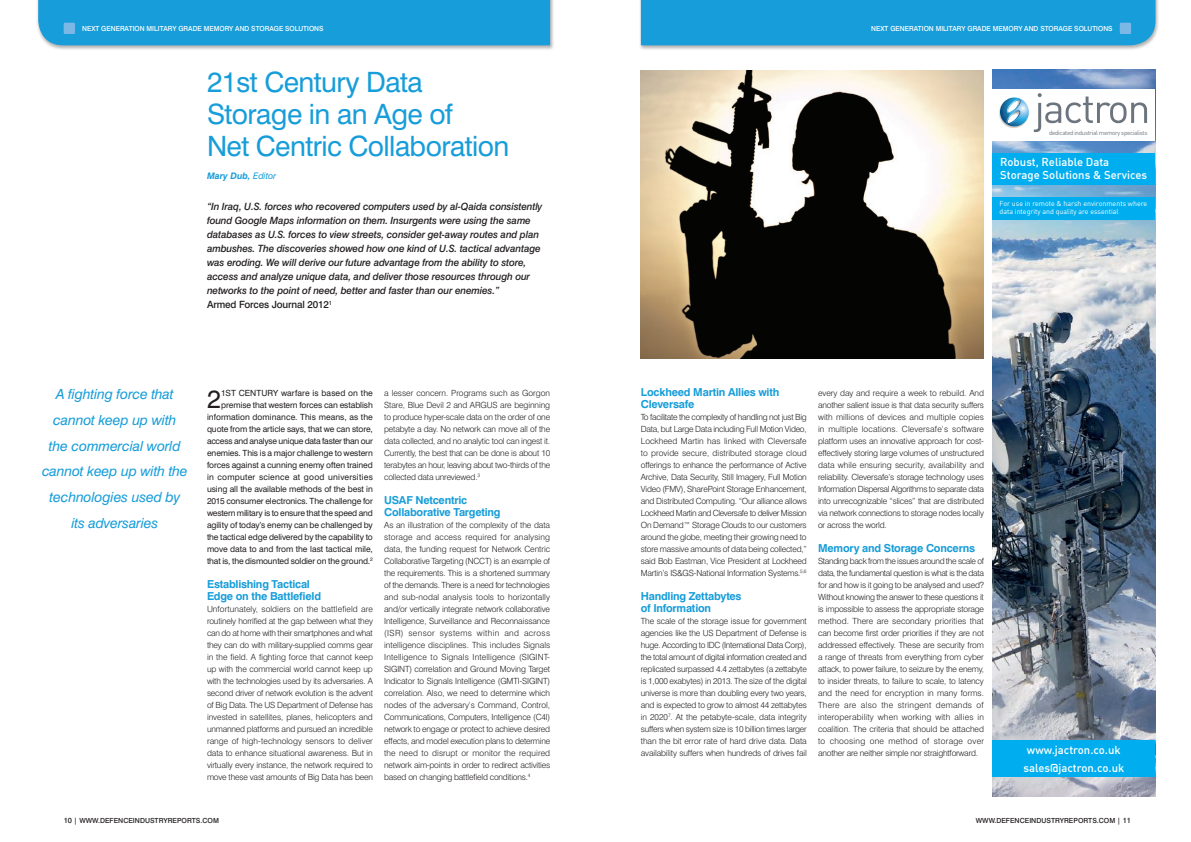
<style>
.page{position:relative;width:1191px;height:842px;background:#fff}
.page>*{position:absolute;margin:0;border:0;box-sizing:border-box;transform-origin:0 0}
.t1{font:28px/32px "Swiss 721 BT";letter-spacing:-.02em;color:#179dd9}
.t2{font:25.2px "Swiss 721 BT";color:#231f20}
.t3{font:italic 14px/25.7px "Swiss 721 BT";letter-spacing:-.01em;color:#179dd9;text-align:center}
.t4{font:11.3px/18.2px "DIN Medium Alternate";color:#fff;text-align:center}
.t5{font:700 11px/12px "Swiss 721 BT";letter-spacing:-.02em;color:#179dd9}
.t6{font:italic 500 10px/14px "Swiss 721 BT";letter-spacing:-.015em;color:#231f20}
.t7{font:italic 700 9px "Swiss 721 BT";color:#179dd9}
.t8{font:300 8.5px/12px "Swiss 721 BT";letter-spacing:-.025em;color:#231f20;text-align:justify}
.t9{font:8.5px/12px "Swiss 721 BT";letter-spacing:-.01em;color:#231f20;text-align:right}
.t10{font:7.1px/8.5px "DIN Regular Alternate";color:#fff}
.t11{font:500 7px "Swiss 721 BT";color:#fff;scale:.96 1}
.t12{font:500 7px "Swiss 721 BT";color:#231f20}
.t13{font:6.2px "DIN";letter-spacing:-.05em;color:#6c757d}
.s1{font-weight:400}
.s2{font-style:normal}
.s3{font-size:7.5px}
</style>
<div class="page">
<img style="left:992px;top:69px;width:163px;height:727px">
<div style="left:992px;top:740px;width:163px;height:37px;background:#00aeef"></div>
<div style="left:992px;top:153px;width:163px;height:32px;background:#00aeef"></div>
<div style="left:992px;top:197px;width:163px;height:23px;background:#00aeef"></div>
<div style="left:992px;top:89px;width:163px;height:52px;background:#fff"></div>
<svg style="left:999px;top:93px;width:148px;height:39px"></svg>
<div style="left:639px;top:0;width:520px;height:51px;background:#231f20;opacity:.35"></div>
<div style="left:641px;top:0;width:514px;height:45px;background:#179dd9"></div>
<div style="left:1119px;top:23px;width:12px;height:11px;background:#7bb8e5"></div>
<div style="left:36px;top:0;width:518px;height:51px;background:#231f20;opacity:.35"></div>
<div style="left:38px;top:0;width:512px;height:45px;background:#179dd9"></div>
<div style="left:64px;top:23px;width:11px;height:11px;background:#7bb8e5"></div>
<img style="left:641px;top:71px;width:343px;height:288px">
<p class="t11" style="left:82px;top:24px;width:253px">NEXT GENERATION MILITARY GRADE MEMORY AND STORAGE SOLUTIONS</p>
<p class="t11" style="left:871px;top:24px;width:253px">NEXT GENERATION MILITARY GRADE MEMORY AND STORAGE SOLUTIONS</p>
<h1 class="t1" style="left:207px;top:66px;width:304px">21st Century Data<br>Storage in an Age of<br>Net Centric Collaboration</h1>
<p class="t7" style="left:207px;top:170px;width:71px">Mary Dub, <span class="s1">Editor</span></p>
<p class="t6" style="left:207px;top:200px;width:337px">“In Iraq, U.S. forces who recovered computers used by al-Qaida consistently found Google Maps information on them. Insurgents were using the same databases as U.S. forces to view streets, consider get-away routes and plan ambushes. The discoveries showed how one kind of U.S. tactical advantage was eroding. We will derive our future advantage from the ability to store, access and analyze unique data, and deliver those resources through our networks to the point of need, better and faster than our enemies.”<br><span class="s2">Armed Forces Journal 2012</span><sup>1</sup></p>
<h3 class="t3" style="left:42px;top:381px;width:147px">A fighting force that cannot keep up with<br>the commercial world cannot keep up with the technologies used by its adversaries</h3>
<p class="t9" style="left:207px;top:387px;width:167px">1ST CENTURY warfare is based on the premise that western forces can establish information dominance. This means, as the quote from the article says, that we can store, access and analyse unique data faster than our enemies. This is a major challenge to western forces against a cunning enemy often trained in computer science at good universities using all the available methods of the best in 2015 consumer electronics. The challenge for western military is to ensure that the speed and agility of today’s enemy can be challenged by the tactical edge delivered by the capability to move data to and from the last tactical mile, that is, the dismounted soldier on the ground.<sup>2</sup></p>
<p class="t5" style="left:207px;top:578px;width:116px">Establishing Tactical<br>Edge on the Battlefield</p>
<p class="t8" style="left:207px;top:603px;width:167px">Unfortunately, soldiers on the battlefield are routinely horrified at the gap between what they can do at home with their smartphones and what they can do with military-supplied comms gear in the field. A fighting force that cannot keep up with the commercial world cannot keep up with the technologies used by its adversaries. A second driver of network evolution is the advent of Big Data. The US Department of Defense has invested in satellites, planes, helicopters and unmanned platforms and pursued an incredible range of high-technology sensors to deliver data to enhance situational awareness. But in virtually every instance, the network required to move these vast amounts of Big Data has been</p>
<h2 class="t2" style="left:207px;top:384px;width:15px">2</h2>
<p class="t8" style="left:384px;top:387px;width:167px">a lesser concern. Programs such as Gorgon Stare, Blue Devil 2 and ARGUS are beginning to produce hyper-scale data on the order of one petabyte a day. No network can move all of the data collected, and no analytic tool can ingest it.<br>Currently, the best that can be done is about 10 terabytes an hour, leaving about two-thirds of the collected data unreviewed.<sup>3</sup></p>
<p class="t5" style="left:384px;top:494px;width:118px">USAF Netcentric<br>Collaborative Targeting</p>
<p class="t8" style="left:384px;top:519px;width:167px">As an illustration of the complexity of the data storage and access required for analysing data, the funding request for Network Centric Collaborative Targeting (NCCT) is an example of the requirements. This is a shortened summary of the demands. There is a need for technologies and sub-nodal analysis tools to horizontally and/or vertically integrate network collaborative Intelligence, Surveillance and Reconnaissance (ISR) sensor systems within and across intelligence disciplines. This includes Signals Intelligence to Signals Intelligence (SIGINT-SIGINT) correlation and Ground Moving Target Indicator to Signals Intelligence (GMTI-SIGINT) correlation. Also, we need to determine which nodes of the adversary’s Command, Control, Communications, Computers, Intelligence (C4I) network to engage or protect to achieve desired effects, and model execution plans to determine the need to disrupt or monitor the required network aim-points in order to redirect activities based on changing battlefield conditions.<sup>4</sup></p>
<p class="t13" style="left:1049px;top:129px;width:100px">dedicated industrial memory specialists</p>
<h3 class="t4" style="left:1000px;top:154px;width:148px;line-height:13.6px;text-align:left">Robust, Reliable Data<br>Storage Solutions &amp; Services</h3>
<p class="t10" style="left:999px;top:199px;width:149px">For use in remote &amp; harsh environments where data integrity and quality are essential</p>
<p class="t5" style="left:641px;top:386px;width:140px">Lockheed Martin Allies with<br>Cleversafe</p>
<p class="t8" style="left:641px;top:411px;width:167px">To facilitate the complexity of handling not just Big Data, but Large Data including Full Motion Video, Lockheed Martin has linked with Cleversafe to provide secure, distributed storage cloud offerings to enhance the performance of Active Archive, Data Security, Still Imagery, Full Motion Video (FMV), SharePoint Storage Enhancement, and Distributed Computing. “Our alliance allows Lockheed Martin and Cleversafe to deliver Mission On Demand™ Storage Clouds to our customers around the globe, meeting their growing need to store massive amounts of data being collected,” said Bob Eastman, Vice President at Lockheed Martin’s IS&amp;GS-National Information Systems.<sup>5,6</sup></p>
<p class="t5" style="left:641px;top:590px;width:102px">Handling Zettabytes of Information</p>
<p class="t8" style="left:641px;top:615px;width:167px">The scale of the storage issue for government agencies like the US Department of Defense is huge. According to IDC (International Data Corp), the total amount of digital information created and replicated surpassed 4.4 zettabytes (a zettabyte is 1,000 exabytes) in 2013. The size of the digital universe is more than doubling every two years, and is expected to grow to almost 44 zettabytes in 2020<sup>7</sup>. At the petabyte-scale, data integrity suffers when system size is 10 billion times larger than the bit error rate of hard drive data. Data availability suffers when hundreds of drives fail</p>
<p class="t8" style="left:818px;top:387px;width:167px">every day and require a week to rebuild. And another salient issue is that data security suffers with millions of devices and multiple copies in multiple locations. Cleversafe’s software platform uses an innovative approach for cost&shy;effectively storing large volumes of unstructured data while ensuring security, availability and reliability. Cleversafe’s storage technology uses Information Dispersal Algorithms to separate data into unrecognizable “slices” that are distributed via network connections to storage nodes locally or across the world.</p>
<p class="t5" style="left:818px;top:542px;width:158px">Memory and Storage Concerns</p>
<p class="t8" style="left:818px;top:555px;width:167px">Standing back from the issues around the scale of data, the fundamental question is what is the data for and how is it going to be analysed and used?<br>Without knowing the answer to these questions it is impossible to assess the appropriate storage method. There are secondary priorities that can become first order priorities if they are not addressed effectively. These are security from a range of threats from everything from cyber attack, to power failure, to seizure by the enemy, to insider threats, to failure to scale, to latency and the need for encryption in many forms.<br>There are also the stringent demands of interoperability when working with allies in coalition. The criteria that should be attached to choosing one method of storage over another are neither simple nor straightforward.</p>
<h3 class="t4" style="left:1023px;top:740px;width:102px">www.jactron.co.uk sales@jactron.co.uk</h3>
<p class="t12" style="left:64px;top:816px;width:157px"><span class="s3">10</span> | WWW.DEFENCEINDUSTRYREPORTS.COM</p>
<p class="t12" style="left:975px;top:816px;width:157px">WWW.DEFENCEINDUSTRYREPORTS.COM | <span class="s3">11</span></p>
</div>
